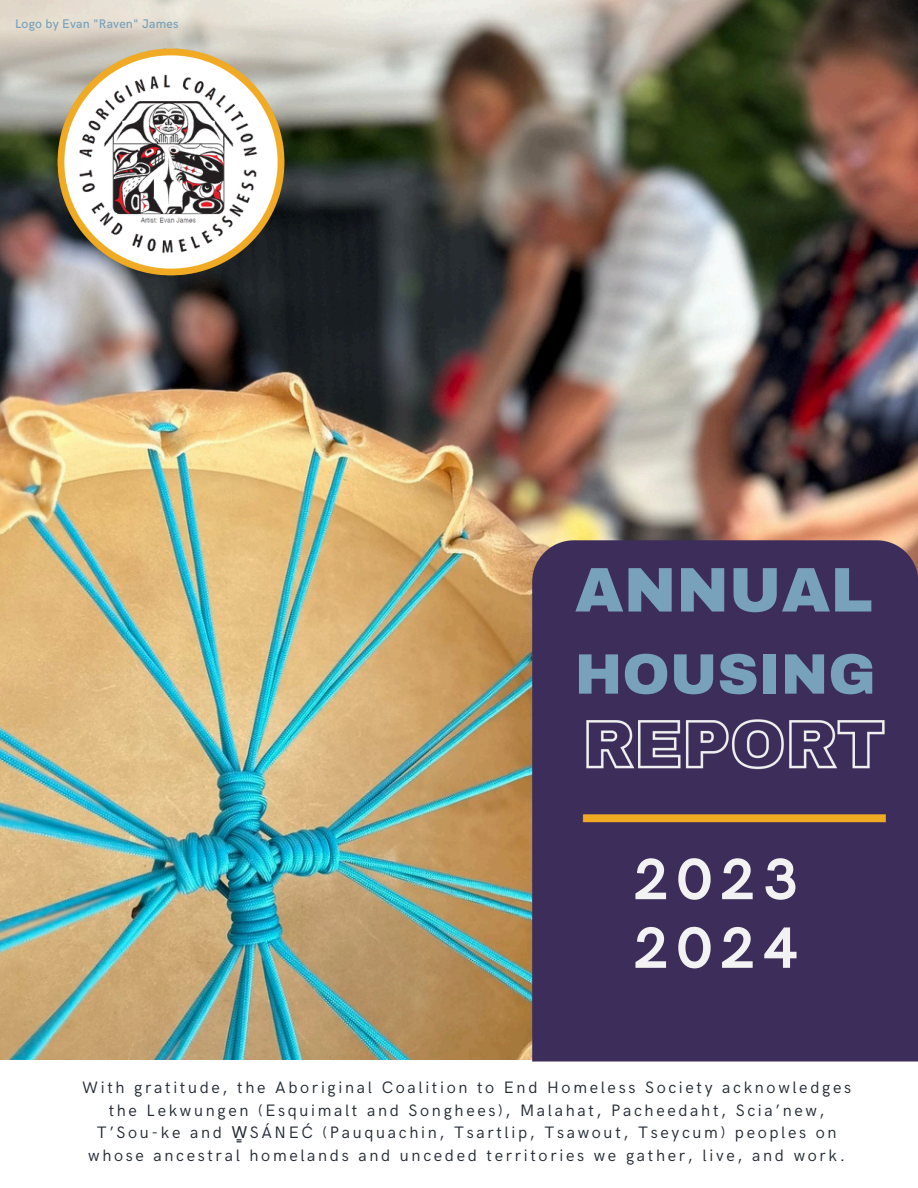
<style>
.page{position:relative;width:918px;height:1188px;background:#fff}
.page>*{position:absolute;margin:0;border:0;box-sizing:border-box;transform-origin:0 0}
.t1{font:900 63.15px "Archivo";color:#78a1bb}
.t2{font:700 58.5px/68.7px "HK Grotesk";letter-spacing:.16em;color:#f2f2f2}
.t3{font:900 57.15px "Archivo";color:#78a1bb}
.t4{font:16.65px/22.5px "HK Grotesk";letter-spacing:.16em;color:#232a34;text-align:center}
.t5{font:500 12.6px "HK Grotesk";letter-spacing:.01em;color:#78a1bb}
.s1{font-family:"Noto Sans"}
</style>
<div class="page">
<img style="left:0;top:0;width:918px;height:1062px">
<p class="t5" style="left:15px;top:16px;width:165px">Logo by Evan "Raven" James</p>
<p class="t1" style="left:575px;top:556px;width:299px">ANNUAL</p>
<p class="t3" style="left:575px;top:643px;width:303px">HOUSING</p>
<p class="t2" style="left:634px;top:847px;width:165px">2023<br>2024</p>
<p class="t4" style="left:82px;top:1077px;width:771px">With gratitude, the Aboriginal Coalition to End Homeless Society acknowledges the Lekwungen (Esquimalt and Songhees), Malahat, Pacheedaht, Scia’new, T’Sou-ke and <span class="s1">W̱̱</span> SÁNEĆ (Pauquachin, Tsartlip, Tsawout, Tseycum) peoples on whose ancestral homelands and unceded territories we gather, live, and work.</p>
</div>
